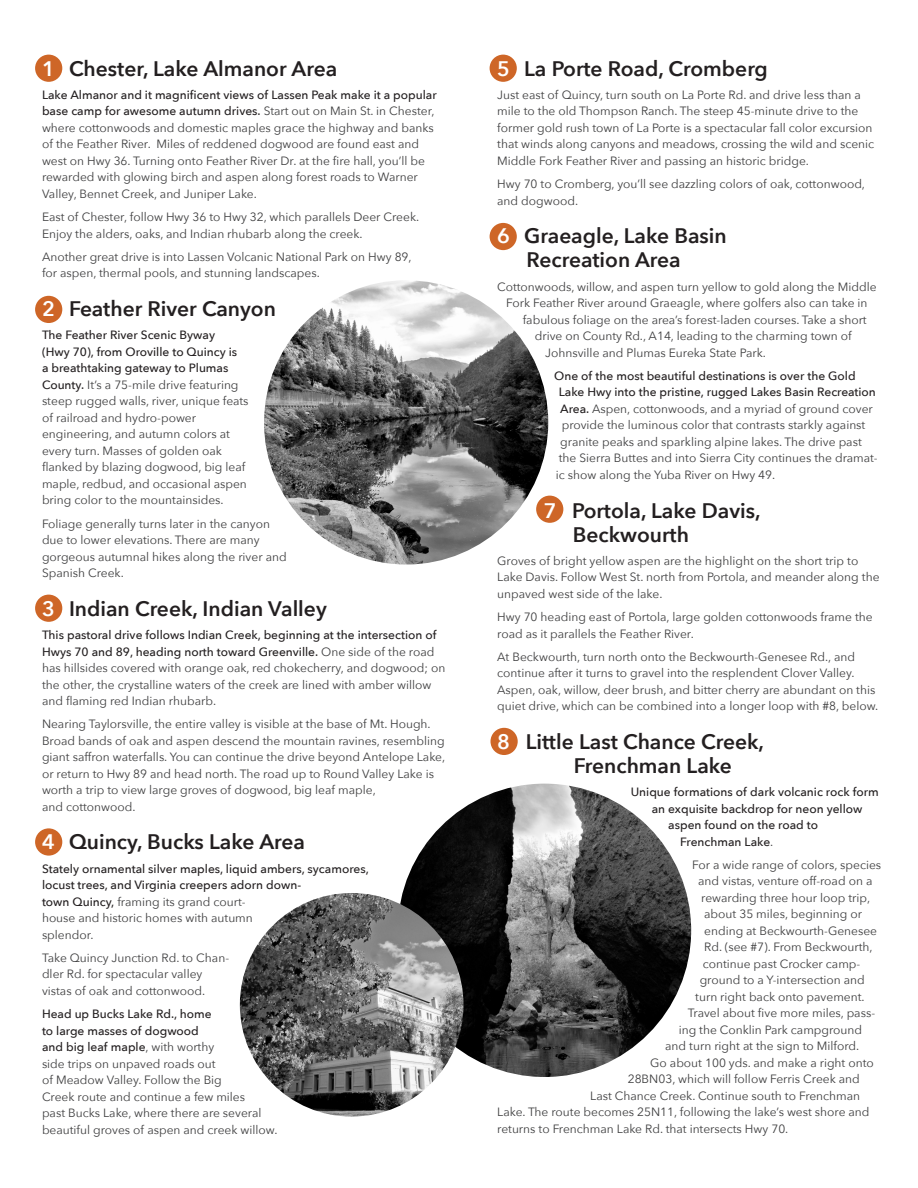
<style>
.page{position:relative;width:918px;height:1188px;background:#fff}
.page>*{position:absolute;margin:0;border:0;box-sizing:border-box;transform-origin:0 0}
.t1{font:600 21px/24px "Avenir Next";color:#231f20}
.Inside_text{font:12px/16.5px "Avenir Next";color:#3e3e3f}
.Inside_text-2{font:500 12px/16.5px "Avenir Next";color:#231f20}
.s1{color:#fff}
.s2{font-weight:500;color:#231f20}
.s3{font-weight:400;color:#3e3e3f}
</style>
<div class="page">
<div style="left:35px;top:55px;width:27px;height:27px;background:#ce6627;border-radius:50%"></div>
<div style="left:35px;top:296px;width:27px;height:27px;background:#ce6627;border-radius:50%"></div>
<div style="left:35px;top:595px;width:27px;height:27px;background:#ce6627;border-radius:50%"></div>
<div style="left:490px;top:728px;width:28px;height:27px;background:#ce6627;border-radius:50%"></div>
<div style="left:536px;top:496px;width:27px;height:27px;background:#ce6627;border-radius:50%"></div>
<div style="left:490px;top:223px;width:27px;height:27px;background:#ce6627;border-radius:50%"></div>
<div style="left:490px;top:55px;width:27px;height:27px;background:#ce6627;border-radius:50%"></div>
<div style="left:35px;top:828px;width:27px;height:28px;background:#ce6627;border-radius:50%"></div>
<img style="left:398px;top:784px;width:293px;height:293px;border-radius:147px">
<img style="left:240px;top:893px;width:224px;height:224px;border-radius:112px">
<img style="left:264px;top:280px;width:284px;height:285px;border-radius:142px">
<h1 class="t1" style="left:42px;top:56px;width:297px"><span class="s1">1</span> Chester, Lake Almanor Area</h1>
<p class="Inside_text" style="left:42px;top:86px;width:396px"><span class="s2">Lake Almanor and it magnificent views of Lassen Peak make it a popular base camp for awesome autumn drives.</span> Start out on Main St. in Chester, where cottonwoods and domestic maples grace the highway and banks of the Feather River. Miles of reddened dogwood are found east and west on Hwy 36. Turning onto Feather River Dr. at the fire hall, you’ll be rewarded with glowing birch and aspen along forest roads to Warner Valley, Bennet Creek, and Juniper Lake.</p>
<p class="Inside_text" style="left:42px;top:208px;width:379px">East of Chester, follow Hwy 36 to Hwy 32, which parallels Deer Creek.<br>Enjoy the alders, oaks, and Indian rhubarb along the creek.</p>
<p class="Inside_text" style="left:42px;top:248px;width:371px">Another great drive is into Lassen Volcanic National Park on Hwy 89, for aspen, thermal pools, and stunning landscapes.</p>
<h1 class="t1" style="left:42px;top:296px;width:236px"><span class="s1">2</span> Feather River Canyon</h1>
<p class="Inside_text" style="left:42px;top:326px;width:208px"><span class="s2">The Feather River Scenic Byway<br>(Hwy 70), from Oroville to Quincy is<br>a breathtaking gateway to Plumas County.</span> It’s a 75-mile drive featuring steep rugged walls, river, unique feats of railroad and hydro-power engineering, and autumn colors at every turn. Masses of golden oak flanked by blazing dogwood, big leaf maple, redbud, and occasional aspen bring color to the mountainsides.</p>
<p class="Inside_text" style="left:42px;top:515px;width:246px">Foliage generally turns later in the canyon due to lower elevations. There are many gorgeous autumnal hikes along the river and Spanish Creek.</p>
<h1 class="t1" style="left:42px;top:596px;width:286px"><span class="s1">3</span> Indian Creek, Indian Valley</h1>
<p class="Inside_text" style="left:42px;top:626px;width:405px"><span class="s2">This pastoral drive follows Indian Creek, beginning at the intersection of Hwys 70 and 89, heading north toward Greenville.</span> One side of the road has hillsides covered with orange oak, red chokecherry, and dogwood; on the other, the crystalline waters of the creek are lined with amber willow and flaming red Indian rhubarb.</p>
<p class="Inside_text" style="left:42px;top:715px;width:405px">Nearing Taylorsville, the entire valley is visible at the base of Mt. Hough.<br>Broad bands of oak and aspen descend the mountain ravines, resembling giant saffron waterfalls. You can continue the drive beyond Antelope Lake, or return to Hwy 89 and head north. The road up to Round Valley Lake is worth a trip to view large groves of dogwood, big leaf maple,<br>and cottonwood.</p>
<h1 class="t1" style="left:42px;top:830px;width:265px"><span class="s1">4</span> Quincy, Bucks Lake Area</h1>
<p class="Inside_text-2" style="left:42px;top:860px;width:328px">Stately ornamental silver maples, liquid ambers, sycamores, locust trees, and Virginia creepers adorn down-<br>town Quincy, <span class="s3">framing its grand court-<br>house and historic homes with autumn<br>splendor.</span></p>
<p class="Inside_text" style="left:42px;top:949px;width:189px">Take Quincy Junction Rd. to Chan&shy;dler Rd. for spectacular valley vistas of oak and cottonwood.</p>
<p class="Inside_text" style="left:42px;top:1005px;width:237px"><span class="s2">Head up Bucks Lake Rd., home<br>to large masses of dogwood<br>and big leaf maple</span>, with worthy<br>side trips on unpaved roads out<br>of Meadow Valley. Follow the Big<br>Creek route and continue a few miles<br>past Bucks Lake, where there are several beautiful groves of aspen and creek willow.</p>
<h1 class="t1" style="left:497px;top:56px;width:272px"><span class="s1">5</span> La Porte Road, Cromberg</h1>
<p class="Inside_text" style="left:497px;top:86px;width:378px">Just east of Quincy, turn south on La Porte Rd. and drive less than a mile to the old Thompson Ranch. The steep 45-minute drive to the former gold rush town of La Porte is a spectacular fall color excursion that winds along canyons and meadows, crossing the wild and scenic Middle Fork Feather River and passing an historic bridge.</p>
<p class="Inside_text" style="left:497px;top:175px;width:369px">Hwy 70 to Cromberg, you’ll see dazzling colors of oak, cottonwood, and dogwood.</p>
<h1 class="t1" style="left:527px;top:223px;width:202px;text-indent:-29px"><span class="s1">6</span> Graeagle, Lake Basin<br>Recreation Area</h1>
<p class="Inside_text" style="left:497px;top:278px;width:381px">Cottonwoods, willow, and aspen turn yellow to gold along the Middle</p>
<p class="Inside_text" style="left:506px;top:294px;width:363px">Fork Feather River around Graeagle, where golfers also can take in</p>
<p class="Inside_text" style="left:523px;top:311px;width:346px">fabulous foliage on the area’s forest-laden courses. Take a short</p>
<p class="Inside_text" style="left:535px;top:327px;width:319px">drive on County Rd., A14, leading to the charming town of</p>
<p class="Inside_text" style="left:545px;top:344px;width:222px">Johnsville and Plumas Eureka State Park.</p>
<p class="Inside_text-2" style="left:554px;top:367px;width:303px">One of the most beautiful destinations is over the Gold</p>
<p class="Inside_text-2" style="left:559px;top:383px;width:319px">Lake Hwy into the pristine, rugged Lakes Basin Recreation</p>
<p class="Inside_text" style="left:560px;top:400px;width:314px"><span class="s2">Area.</span> Aspen, cottonwoods, and a myriad of ground cover</p>
<p class="Inside_text" style="left:562px;top:416px;width:305px">provide the luminous color that contrasts starkly against</p>
<p class="Inside_text" style="left:560px;top:433px;width:303px">granite peaks and sparkling alpine lakes. The drive past</p>
<p class="Inside_text" style="left:559px;top:449px;width:321px">the Sierra Buttes and into Sierra City continues the dramat-</p>
<p class="Inside_text" style="left:556px;top:466px;width:221px">ic show along the Yuba River on Hwy 49.</p>
<h1 class="t1" style="left:573px;top:498px;width:189px;text-indent:-29px"><span class="s1">7</span> Portola, Lake Davis,<br>Beckwourth</h1>
<p class="Inside_text" style="left:497px;top:552px;width:384px">Groves of bright yellow aspen are the highlight on the short trip to<br>Lake Davis. Follow West St. north from Portola, and meander along the unpaved west side of the lake.</p>
<p class="Inside_text" style="left:497px;top:608px;width:377px">Hwy 70 heading east of Portola, large golden cottonwoods frame the road as it parallels the Feather River.</p>
<p class="Inside_text" style="left:497px;top:648px;width:383px">At Beckwourth, turn north onto the Beckwourth-Genesee Rd., and continue after it turns to gravel into the resplendent Clover Valley.<br>Aspen, oak, willow, deer brush, and bitter cherry are abundant on this quiet drive, which can be combined into a longer loop with #8, below.</p>
<h1 class="t1" style="left:574px;top:729px;width:192px;text-indent:-76px"><span class="s1">8</span> Little Last Chance Creek,<br>Frenchman Lake</h1>
<p class="Inside_text-2" style="left:631px;top:783px;width:249px">Unique formations of dark volcanic rock form</p>
<p class="Inside_text-2" style="left:652px;top:800px;width:212px">an exquisite backdrop for neon yellow</p>
<p class="Inside_text-2" style="left:668px;top:816px;width:151px">aspen found on the road to</p>
<p class="Inside_text-2" style="left:680px;top:833px;width:95px">Frenchman Lake<span class="s3">.</span></p>
<p class="Inside_text" style="left:692px;top:856px;width:190px">For a wide range of colors, species</p>
<p class="Inside_text" style="left:698px;top:873px;width:176px">and vistas, venture off-road on a</p>
<p class="Inside_text" style="left:701px;top:889px;width:170px">rewarding three hour loop trip,</p>
<p class="Inside_text" style="left:704px;top:906px;width:159px">about 35 miles, beginning or</p>
<p class="Inside_text" style="left:704px;top:922px;width:174px">ending at Beckwourth-Genesee</p>
<p class="Inside_text" style="left:704px;top:939px;width:170px">Rd. (see #7). From Beckwourth,</p>
<p class="Inside_text" style="left:703px;top:955px;width:159px">continue past Crocker camp-</p>
<p class="Inside_text" style="left:700px;top:972px;width:167px">ground to a Y-intersection and</p>
<p class="Inside_text" style="left:695px;top:988px;width:171px">turn right back onto pavement.</p>
<p class="Inside_text" style="left:688px;top:1005px;width:189px">Travel about five more miles, pass-</p>
<p class="Inside_text" style="left:679px;top:1021px;width:185px">ing the Conklin Park campground</p>
<p class="Inside_text" style="left:665px;top:1038px;width:195px">and turn right at the sign to Milford.</p>
<p class="Inside_text" style="left:650px;top:1054px;width:225px">Go about 100 yds. and make a right onto</p>
<p class="Inside_text" style="left:628px;top:1071px;width:234px">28BN03, which will follow Ferris Creek and</p>
<p class="Inside_text" style="left:590px;top:1087px;width:272px">Last Chance Creek. Continue south to Frenchman</p>
<p class="Inside_text" style="left:497px;top:1104px;width:374px">Lake. The route becomes 25N11, following the lake’s west shore and</p>
<p class="Inside_text" style="left:497px;top:1120px;width:293px">returns to Frenchman Lake Rd. that intersects Hwy 70.</p>
</div>
